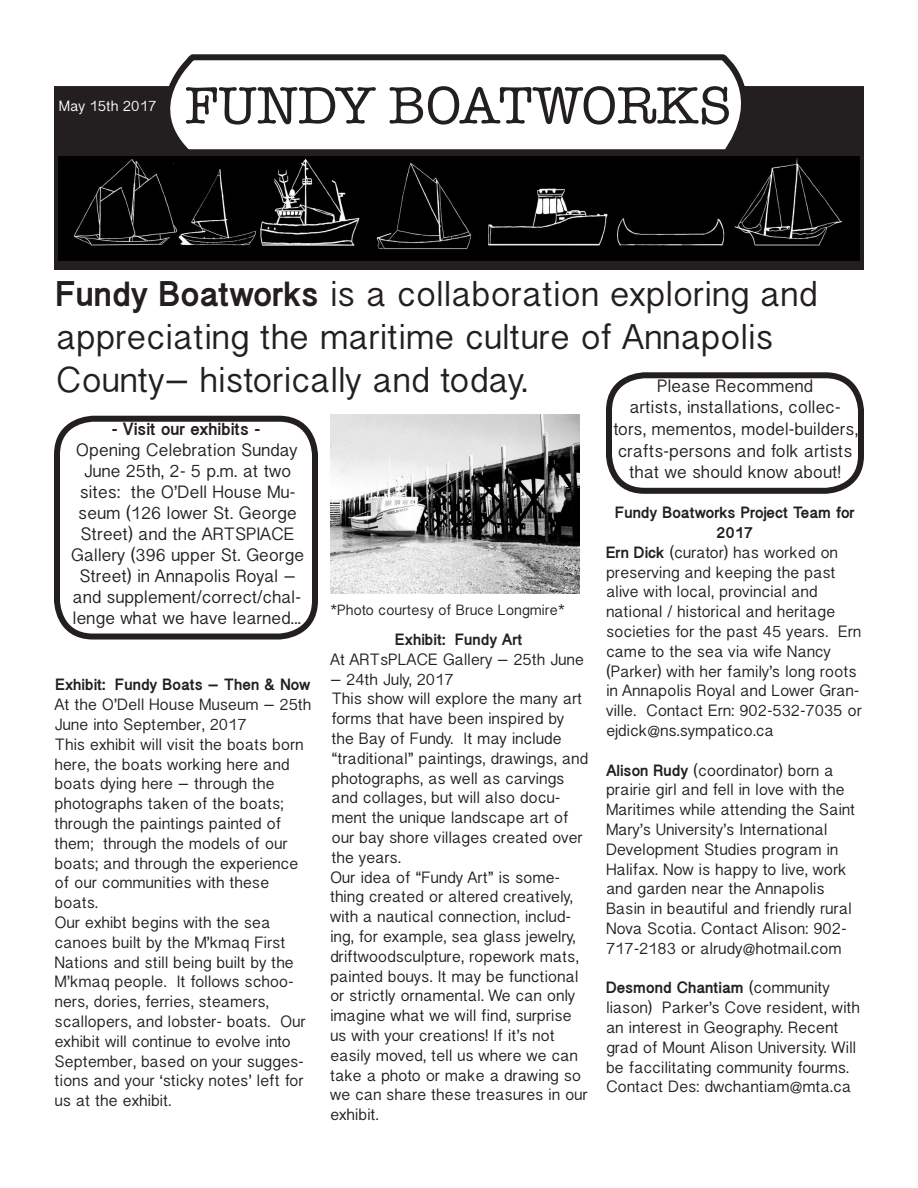
<style>
.page{position:relative;width:918px;height:1188px;background:#fff}
.page>*{position:absolute;margin:0;border:0;box-sizing:border-box;transform-origin:0 0}
.t1{font:54px "American Typewriter";color:#231f20}
.t2{font:36px/43.2px "Myanmar Sangam MN";color:#231f20}
.t3{font:18px/21px "Myanmar Sangam MN";color:#231f20;text-align:center}
.t4{font:700 18px "Myanmar Sangam MN";color:#231f20}
.t5{font:16.5px/19.8px "Myanmar Sangam MN";color:#231f20}
.t6{font:700 16.5px/19.8px "Myanmar Sangam MN";color:#231f20;text-align:center}
.t7{font:15px "Myanmar Sangam MN";color:#231f20}
.t8{font:15px "Myanmar Sangam MN";color:#fff}
.s1{font-weight:700}
</style>
<div class="page">
<div style="left:55px;top:87px;width:808px;height:182px;background:#231f20"></div>
<div style="left:54px;top:86px;width:810px;height:184px;border:2px solid #231f20"></div>
<svg style="left:770px;top:156px;width:68px;height:1px"></svg>
<svg style="left:136px;top:57px;width:634px;height:100px"></svg>
<div style="left:155px;top:149px;width:579px;height:9px;background:#231f20"></div>
<img style="left:59px;top:157px;width:801px;height:103px">
<div style="left:54px;top:416px;width:264px;height:224px;border:6px solid #231f20;border-radius:36px"></div>
<div style="left:606px;top:372px;width:258px;height:122px;border:6px solid #231f20;border-radius:35px"></div>
<img style="left:330px;top:414px;width:250px;height:180px">
<p class="t8" style="left:59px;top:97px;width:99px">May 15th 2017</p>
<p class="t1" style="left:185px;top:64px;width:549px">FUNDY BOATWORKS</p>
<p class="t2" style="left:56px;top:272px;width:763px"><span class="s1">Fundy Boatworks</span> is a collaboration exploring and</p>
<p class="t2" style="left:56px;top:315px;width:719px">appreciating the maritime culture of Annapolis<br>County– historically and today.</p>
<p class="t4" style="left:112px;top:418px;width:150px">- Visit our exhibits -</p>
<p class="t3" style="left:71px;top:440px;width:235px">Opening Celebration Sunday<br>June 25th, 2- 5 p.m. at two sites: the O’Dell House Mu&shy;seum (126 lower St. George<br>Street) and the ARTSPlACE<br>Gallery (396 upper St. George<br>Street) in Annapolis Royal – and supplement/correct/chal&shy;lenge what we have learned...</p>
<p class="t3" style="left:614px;top:375px;width:246px;line-height:21.6px">Please Recommend<br>artists, installations, collec&shy;tors, mementos, model-builders, crafts-persons and folk artists that we should know about!</p>
<p class="t6" style="left:615px;top:503px;width:241px">Fundy Boatworks Project Team for<br>2017</p>
<p class="t5" style="left:606px;top:542px;width:257px"><span class="s1">Ern Dick</span> (curator) has worked on preserving and keeping the past alive with local, provincial and national / historical and heritage societies for the past 45 years. Ern came to the sea via wife Nancy (Parker) with her family’s long roots in Annapolis Royal and Lower Gran&shy;ville. Contact Ern: 902-532-7035 or ejdick@ns.sympatico.ca</p>
<p class="t5" style="left:606px;top:760px;width:251px"><span class="s1">Alison Rudy</span> (coordinator) born a prairie girl and fell in love with the Maritimes while attending the Saint Mary’s University’s International Development Studies program in Halifax. Now is happy to live, work and garden near the Annapolis Basin in beautiful and friendly rural Nova Scotia. Contact Alison: 902- 717-2183 or alrudy@hotmail.com</p>
<p class="t5" style="left:606px;top:978px;width:255px"><span class="s1">Desmond Chantiam</span> (community liason) Parker’s Cove resident, with an interest in Geography. Recent grad of Mount Alison University. Will be faccilitating community fourms.<br>Contact Des: dwchantiam@mta.ca</p>
<p class="t7" style="left:330px;top:601px;width:236px">*Photo courtesy of Bruce Longmire*</p>
<p class="t6" style="left:395px;top:629px;width:129px">Exhibit: Fundy Art</p>
<p class="t5" style="left:330px;top:649px;width:255px">At ARTsPLACE Gallery – 25th June</p>
<p class="t5" style="left:330px;top:669px;width:125px">– 24th July, 2017</p>
<p class="t5" style="left:332px;top:689px;width:258px">This show will explore the many art forms that have been inspired by the Bay of Fundy. It may include “traditional” paintings, drawings, and photographs, as well as carvings and collages, but will also docu&shy;ment the unique landscape art of our bay shore villages created over the years.</p>
<p class="t5" style="left:330px;top:867px;width:259px">Our idea of “Fundy Art” is some&shy;thing created or altered creatively, with a nautical connection, includ&shy;ing, for example, sea glass jewelry, driftwoodsculpture, ropework mats, painted bouys. It may be functional or strictly ornamental. We can only imagine what we will find, surprise us with your creations! If it’s not easily moved, tell us where we can take a photo or make a drawing so we can share these treasures in our exhibit.</p>
<p class="t6" style="left:55px;top:675px;width:257px">Exhibit: Fundy Boats – Then &amp; Now</p>
<p class="t5" style="left:55px;top:695px;width:258px">At the O’Dell House Museum – 25th<br>June into September, 2017</p>
<p class="t5" style="left:55px;top:734px;width:251px">This exhibit will visit the boats born here, the boats working here and boats dying here – through the photographs taken of the boats; through the paintings painted of them; through the models of our boats; and through the experience of our communities with these boats.</p>
<p class="t5" style="left:55px;top:912px;width:252px">Our exhibt begins with the sea canoes built by the M’kmaq First<br>Nations and still being built by the<br>M’kmaq people. It follows schoo&shy;ners, dories, ferries, steamers, scallopers, and lobster- boats. Our exhibit will continue to evolve into<br>September, based on your sugges&shy;tions and your ‘sticky notes’ left for us at the exhibit.</p>
</div>
